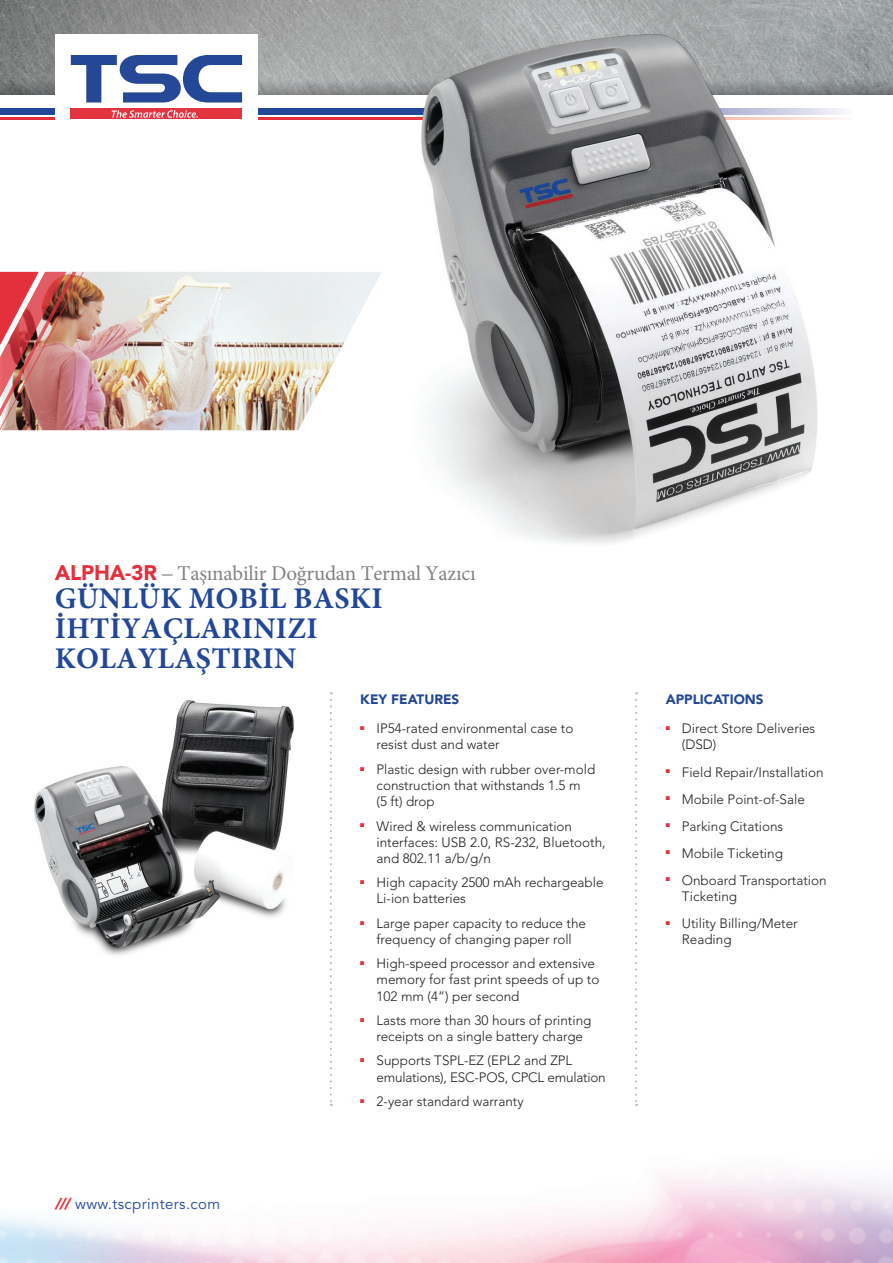
<style>
.page{position:relative;width:893px;height:1263px;background:#fff}
.page>*{position:absolute;margin:0;border:0;box-sizing:border-box;transform-origin:0 0}
.t1{font:700 30px/30px "Minion Pro";letter-spacing:.01em;color:#224798}
.t2{font:21px "Minion Pro";letter-spacing:-.01em;color:#808285}
.t3{font:15px "Avenir LT Pro";letter-spacing:.025em;color:#224798}
.t4{font:300 13.5px/16.2px "Avenir LT Std";color:#231f20}
.t5{font:900 13.5px "Avenir LT Std";color:#224798}
.s1{font-family:"Avenir LT Std";font-weight:900;color:#e4303d}
.s2{font-family:"Avenir LT Std";font-weight:300}
.s3{font-family:"Avenir LT Std";font-weight:900;font-style:italic;color:#e4303d}
</style>
<div class="page">
<img style="left:0;top:0;width:893px;height:80px">
<svg style="left:0;top:80px;width:893px;height:14px;background:#8a8d8e"></svg>
<svg style="left:0;top:108px;width:842px;height:7px;background:#3758a1"></svg>
<svg style="left:0;top:117px;width:842px;height:2px"></svg>
<div style="left:55px;top:34px;width:203px;height:153px;background:#fff"></div>
<img style="left:407px;top:34px;width:411px;height:510px">
<svg style="left:330px;top:700px;width:2px;height:406px"></svg>
<svg style="left:635px;top:700px;width:2px;height:406px"></svg>
<img style="left:84px;top:272px;width:297px;height:158px">
<img style="left:0;top:272px;width:84px;height:158px">
<img style="left:421px;top:35px;width:397px;height:494px">
<img style="left:34px;top:700px;width:260px;height:255px">
<svg style="left:71px;top:55px;width:171px;height:48px"></svg>
<div style="left:71px;top:109px;width:171px;height:10px;background:#e3333e"></div>
<svg style="left:112px;top:110px;width:86px;height:8px"></svg>
<p class="t2" style="left:55px;top:559px;width:423px"><span class="s1">ALPHA-3R</span> <span class="s2">–</span> Taşınabilir Doğrudan Termal Yazıcı</p>
<p class="t1" style="left:55px;top:583px;width:329px">GÜNLÜK MOBİL BASKI<br>İHTİYAÇLARINIZI<br>KOLAYLAŞTIRIN</p>
<p class="t3" style="left:55px;top:1194px;width:167px"><span class="s3">///</span> www.tscprinters.com</p>
<p class="t5" style="left:360px;top:691px;width:101px">KEY FEATURES</p>
<p class="t4" style="left:376px;top:720px;width:198px;text-indent:-16px"><sup>■</sup> IP54-rated environmental case to resist dust and water</p>
<p class="t4" style="left:376px;top:761px;width:220px;text-indent:-16px"><sup>■</sup> Plastic design with rubber over-mold construction that withstands 1.5 m<br>(5 ft) drop</p>
<p class="t4" style="left:376px;top:818px;width:231px;text-indent:-16px"><sup>■</sup> Wired &amp; wireless communication interfaces: USB 2.0, RS-232, Bluetooth, and 802.11 a/b/g/n</p>
<p class="t4" style="left:376px;top:874px;width:229px;text-indent:-16px"><sup>■</sup> High capacity 2500 mAh rechargeable<br>Li-ion batteries</p>
<p class="t4" style="left:360px;top:915px;width:227px;text-align:center"><sup>■</sup> Large paper capacity to reduce the frequency of changing paper roll</p>
<p class="t4" style="left:376px;top:955px;width:224px;text-indent:-16px"><sup>■</sup> High-speed processor and extensive memory for fast print speeds of up to<br>102 mm (4”) per second</p>
<p class="t4" style="left:360px;top:1012px;width:233px;text-align:center"><sup>■</sup> Lasts more than 30 hours of printing receipts on a single battery charge</p>
<p class="t4" style="left:376px;top:1053px;width:231px;text-indent:-16px"><sup>■</sup> Supports TSPL-EZ (EPL2 and ZPL emulations), ESC-POS, CPCL emulation</p>
<p class="t4" style="left:360px;top:1093px;width:165px"><sup>■</sup> 2-year standard warranty</p>
<p class="t5" style="left:666px;top:691px;width:99px">APPLICATIONS</p>
<p class="t4" style="left:682px;top:720px;width:135px;text-indent:-16px"><sup>■</sup> Direct Store Deliveries (DSD)</p>
<p class="t4" style="left:666px;top:764px;width:159px"><sup>■</sup> Field Repair/Installation</p>
<p class="t4" style="left:666px;top:791px;width:141px"><sup>■</sup> Mobile Point-of-Sale</p>
<p class="t4" style="left:666px;top:818px;width:119px"><sup>■</sup> Parking Citations</p>
<p class="t4" style="left:666px;top:845px;width:119px"><sup>■</sup> Mobile Ticketing</p>
<p class="t4" style="left:682px;top:872px;width:146px;text-indent:-16px"><sup>■</sup> Onboard Transportation<br>Ticketing</p>
<p class="t4" style="left:682px;top:915px;width:117px;text-indent:-16px"><sup>■</sup> Utility Billing/Meter<br>Reading</p>
</div>
